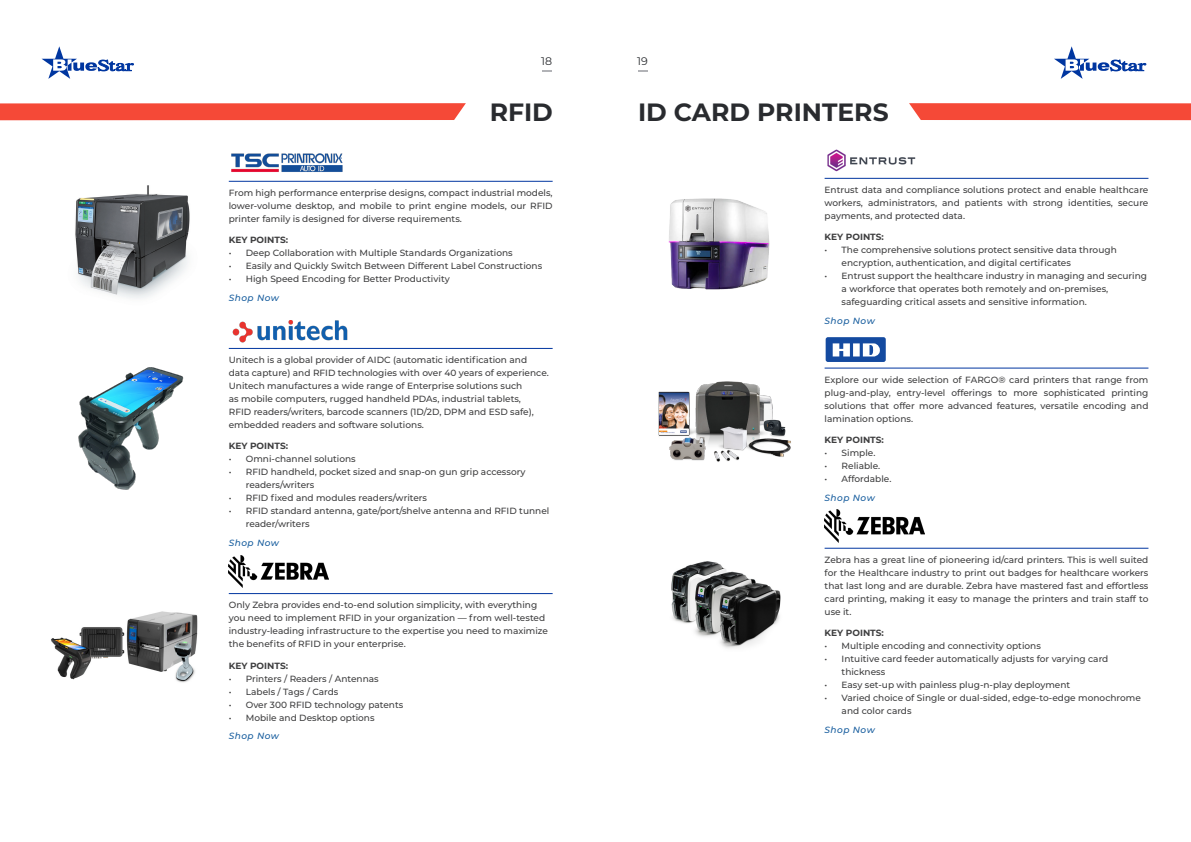
<style>
.page{position:relative;width:1191px;height:842px;background:#fff}
.page>*{position:absolute;margin:0;border:0;box-sizing:border-box;transform-origin:0 0}
.Headline{font:700 25px "Montserrat";color:#292b2f}
.t1{font:11px "Montserrat";color:#292b2f}
.Paragraph{font:500 9px/13px "Montserrat";color:#3e3e3f}
.KeyPoints{font:700 9px "Montserrat";color:#3e3e3f}
.Websites{font:italic 500 9px "Montserrat";letter-spacing:.05em;color:#175d9e}
</style>
<div class="page">
<svg style="left:42px;top:46px;width:92px;height:33px"></svg>
<svg style="left:1054px;top:46px;width:92px;height:33px"></svg>
<svg style="left:638px;top:70px;width:9px;height:2px"></svg>
<svg style="left:542px;top:70px;width:10px;height:2px"></svg>
<hr style="left:229px;top:181px;width:323px;height:1px;background:#0036a0">
<hr style="left:229px;top:348px;width:323px;height:1px;background:#0036a0">
<hr style="left:229px;top:593px;width:323px;height:1px;background:#0036a0">
<img style="left:231px;top:153px;width:112px;height:19px">
<img style="left:232px;top:321px;width:116px;height:21px">
<img style="left:229px;top:555px;width:99px;height:32px">
<hr style="left:824px;top:178px;width:324px;height:1px;background:#0036a0">
<hr style="left:824px;top:368px;width:324px;height:1px;background:#0036a0">
<hr style="left:824px;top:548px;width:324px;height:1px;background:#0036a0">
<img style="left:827px;top:149px;width:89px;height:23px">
<div style="left:825px;top:337px;width:60px;height:25px;background:#144aa0;border-radius:2px"></div>
<svg style="left:832px;top:343px;width:48px;height:13px"></svg>
<img style="left:824px;top:510px;width:100px;height:32px">
<img style="left:668px;top:198px;width:102px;height:92px">
<svg style="left:0;top:103px;width:466px;height:17px;background:#f54e3d"></svg>
<svg style="left:909px;top:103px;width:282px;height:17px;background:#f54f3e"></svg>
<img style="left:75px;top:185px;width:115px;height:114px">
<img style="left:78px;top:367px;width:106px;height:123px">
<img style="left:658px;top:381px;width:133px;height:81px">
<img style="left:671px;top:561px;width:110px;height:88px">
<img style="left:51px;top:611px;width:147px;height:72px">
<p class="t1" style="left:541px;top:53px;width:12px">18</p>
<p class="t1" style="left:637px;top:53px;width:12px">19</p>
<p class="Headline" style="left:490px;top:94px;width:65px">RFID</p>
<p class="Headline" style="left:638px;top:94px;width:252px">ID CARD PRINTERS</p>
<p class="Paragraph" style="left:229px;top:186px;width:325px;text-align:justify">From high performance enterprise designs, compact industrial models, lower-volume desktop, and mobile to print engine models, our RFID printer family is designed for diverse requirements.</p>
<p class="KeyPoints" style="left:229px;top:234px;width:61px">KEY POINTS:</p>
<p class="Paragraph" style="left:229px;top:246px;width:285px">• Deep Collaboration with Multiple Standards Organizations</p>
<p class="Paragraph" style="left:229px;top:259px;width:315px">• Easily and Quickly Switch Between Different Label Constructions</p>
<p class="Paragraph" style="left:229px;top:272px;width:222px">• High Speed Encoding for Better Productivity</p>
<p class="Websites" style="left:229px;top:291px;width:52px">Shop Now</p>
<p class="Paragraph" style="left:229px;top:353px;width:300px">Unitech is a global provider of AIDC (automatic identification and</p>
<p class="Paragraph" style="left:229px;top:366px;width:321px">data capture) and RFID technologies with over 40 years of experience.</p>
<p class="Paragraph" style="left:229px;top:379px;width:295px">Unitech manufactures a wide range of Enterprise solutions such</p>
<p class="Paragraph" style="left:229px;top:392px;width:294px">as mobile computers, rugged handheld PDAs, industrial tablets,</p>
<p class="Paragraph" style="left:229px;top:405px;width:307px">RFID readers/writers, barcode scanners (1D/2D, DPM and ESD safe),</p>
<p class="Paragraph" style="left:229px;top:418px;width:197px">embedded readers and software solutions.</p>
<p class="KeyPoints" style="left:229px;top:440px;width:61px">KEY POINTS:</p>
<p class="Paragraph" style="left:229px;top:452px;width:128px">• Omni-channel solutions</p>
<p class="Paragraph" style="left:246px;top:465px;width:281px;text-indent:-17px">• RFID handheld, pocket sized and snap-on gun grip accessory readers/writers</p>
<p class="Paragraph" style="left:229px;top:491px;width:200px">• RFID fixed and modules readers/writers</p>
<p class="Paragraph" style="left:246px;top:504px;width:305px;text-indent:-17px">• RFID standard antenna, gate/port/shelve antenna and RFID tunnel reader/writers</p>
<p class="Websites" style="left:229px;top:537px;width:52px">Shop Now</p>
<p class="Paragraph" style="left:229px;top:598px;width:310px">Only Zebra provides end-to-end solution simplicity, with everything</p>
<p class="Paragraph" style="left:229px;top:611px;width:318px">you need to implement RFID in your organization — from well-tested</p>
<p class="Paragraph" style="left:229px;top:624px;width:321px">industry-leading infrastructure to the expertise you need to maximize</p>
<p class="Paragraph" style="left:229px;top:637px;width:178px">the benefits of RFID in your enterprise.</p>
<p class="KeyPoints" style="left:229px;top:659px;width:61px">KEY POINTS:</p>
<p class="Paragraph" style="left:229px;top:671px;width:151px">• Printers / Readers / Antennas</p>
<p class="Paragraph" style="left:229px;top:684px;width:111px">• Labels / Tags / Cards</p>
<p class="Paragraph" style="left:229px;top:697px;width:176px">• Over 300 RFID technology patents</p>
<p class="Paragraph" style="left:229px;top:710px;width:147px">• Mobile and Desktop options</p>
<p class="Websites" style="left:229px;top:730px;width:52px">Shop Now</p>
<p class="Paragraph" style="left:824px;top:183px;width:325px;text-align:justify">Entrust data and compliance solutions protect and enable healthcare workers, administrators, and patients with strong identities, secure payments, and protected data.</p>
<p class="KeyPoints" style="left:824px;top:231px;width:61px">KEY POINTS:</p>
<p class="Paragraph" style="left:841px;top:243px;width:277px;text-indent:-17px">• The comprehensive solutions protect sensitive data through encryption, authentication, and digital certificates</p>
<p class="Paragraph" style="left:841px;top:269px;width:307px;text-indent:-17px">• Entrust support the healthcare industry in managing and securing a workforce that operates both remotely and on-premises, safeguarding critical assets and sensitive information.</p>
<p class="Websites" style="left:824px;top:314px;width:52px">Shop Now</p>
<p class="Paragraph" style="left:824px;top:372px;width:325px;text-align:justify">Explore our wide selection of FARGO® card printers that range from plug-and-play, entry-level offerings to more sophisticated printing solutions that offer more advanced features, versatile encoding and lamination options.</p>
<p class="KeyPoints" style="left:824px;top:433px;width:61px">KEY POINTS:</p>
<p class="Paragraph" style="left:824px;top:446px;width:52px">• Simple.</p>
<p class="Paragraph" style="left:824px;top:459px;width:57px">• Reliable.</p>
<p class="Paragraph" style="left:824px;top:472px;width:68px">• Affordable.</p>
<p class="Websites" style="left:824px;top:491px;width:52px">Shop Now</p>
<p class="Paragraph" style="left:824px;top:553px;width:325px;text-align:justify">Zebra has a great line of pioneering id/card printers. This is well suited for the Healthcare industry to print out badges for healthcare workers that last long and are durable. Zebra have mastered fast and effortless card printing, making it easy to manage the printers and train staff to use it.</p>
<p class="KeyPoints" style="left:824px;top:626px;width:61px">KEY POINTS:</p>
<p class="Paragraph" style="left:824px;top:639px;width:218px">• Multiple encoding and connectivity options</p>
<p class="Paragraph" style="left:841px;top:652px;width:268px;text-indent:-17px">• Intuitive card feeder automatically adjusts for varying card thickness</p>
<p class="Paragraph" style="left:824px;top:678px;width:247px">• Easy set-up with painless plug-n-play deployment</p>
<p class="Paragraph" style="left:841px;top:691px;width:301px;text-indent:-17px">• Varied choice of Single or dual-sided, edge-to-edge monochrome and color cards</p>
<p class="Websites" style="left:824px;top:723px;width:52px">Shop Now</p>
</div>
